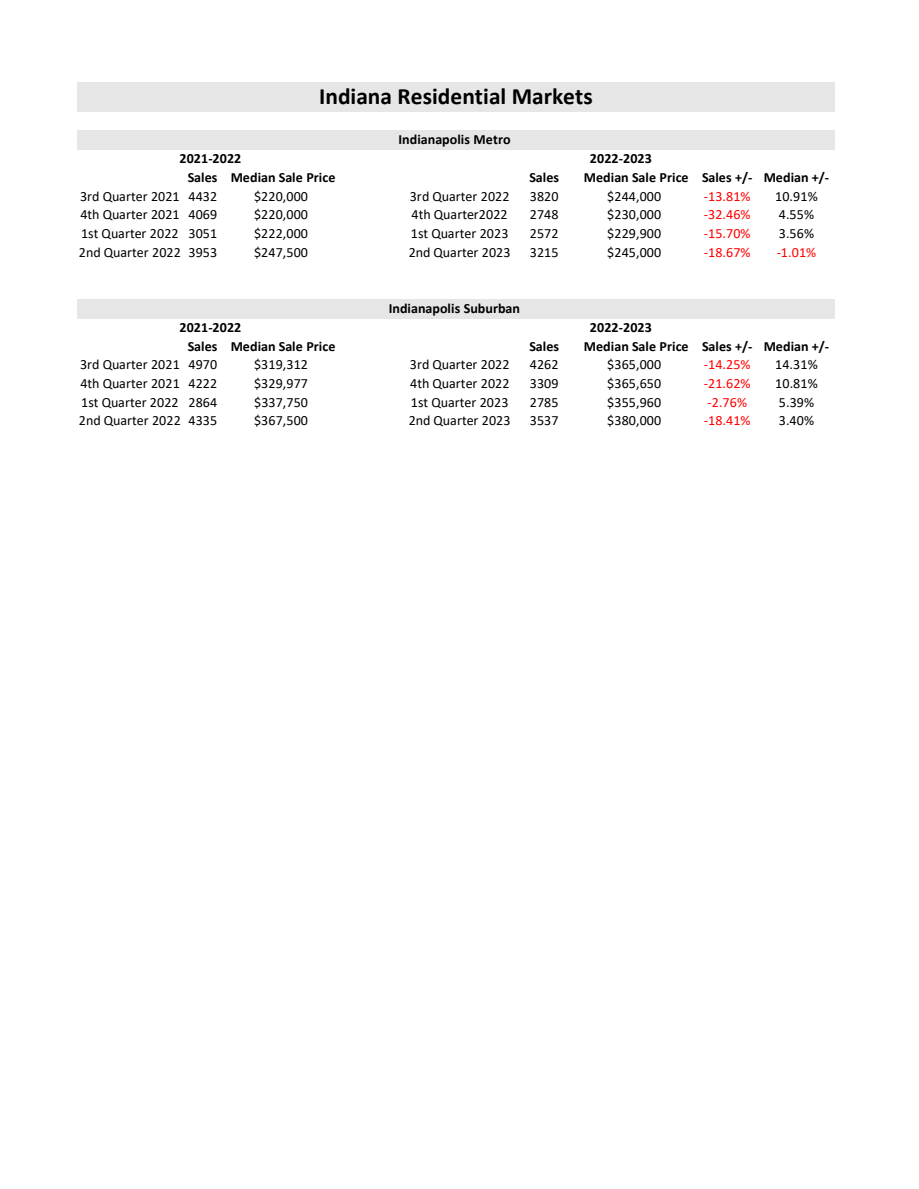
<style>
.page{position:relative;width:919px;height:1189px;background:#fff}
.page>*{position:absolute;margin:0;border:0;box-sizing:border-box;transform-origin:0 0}
.t1{font:700 23.4px "Calibri";color:#000}
.t2{font:14.1px "Calibri";letter-spacing:.005em;color:#000}
.t3{font:700 14.1px "Calibri";letter-spacing:.005em;color:#000}
.t4{font:14.1px "Calibri";letter-spacing:.005em;color:#f00}
</style>
<div class="page">
<div style="left:77px;top:82px;width:757px;height:30px;background:#e7e6e6"></div>
<div style="left:77px;top:130px;width:757px;height:19px;background:#e7e6e6"></div>
<div style="left:77px;top:299px;width:757px;height:19px;background:#e7e6e6"></div>
<h1 class="t1" style="left:319px;top:80px;width:275px">Indiana Residential Markets</h1>
<p class="t3" style="left:179px;top:148px;width:63px">2021-2022</p>
<p class="t3" style="left:398px;top:130px;width:113px">Indianapolis Metro</p>
<p class="t3" style="left:589px;top:148px;width:63px">2022-2023</p>
<p class="t3" style="left:188px;top:167px;width:149px">Sales Median Sale Price</p>
<p class="t3" style="left:529px;top:167px;width:31px">Sales</p>
<p class="t3" style="left:583px;top:167px;width:247px">Median Sale Price Sales +/- Median +/-</p>
<p class="t2" style="left:80px;top:186px;width:139px">3rd Quarter 2021 4432</p>
<p class="t2" style="left:254px;top:186px;width:55px">$220,000</p>
<p class="t2" style="left:409px;top:186px;width:101px">3rd Quarter 2022</p>
<p class="t2" style="left:529px;top:186px;width:30px">3820</p>
<p class="t2" style="left:607px;top:186px;width:55px">$244,000</p>
<p class="t4" style="left:703px;top:186px;width:48px">-13.81%</p>
<p class="t2" style="left:774px;top:186px;width:44px">10.91%</p>
<p class="t2" style="left:80px;top:205px;width:138px">4th Quarter 2021 4069</p>
<p class="t2" style="left:254px;top:205px;width:55px">$220,000</p>
<p class="t2" style="left:411px;top:205px;width:98px">4th Quarter2022</p>
<p class="t2" style="left:529px;top:205px;width:30px">2748</p>
<p class="t2" style="left:607px;top:205px;width:55px">$230,000</p>
<p class="t4" style="left:703px;top:205px;width:48px">-32.46%</p>
<p class="t2" style="left:778px;top:205px;width:37px">4.55%</p>
<p class="t2" style="left:81px;top:223px;width:138px">1st Quarter 2022 3051</p>
<p class="t2" style="left:254px;top:223px;width:55px">$222,000</p>
<p class="t2" style="left:410px;top:223px;width:99px">1st Quarter 2023</p>
<p class="t2" style="left:529px;top:223px;width:30px">2572</p>
<p class="t2" style="left:607px;top:223px;width:55px">$229,900</p>
<p class="t4" style="left:703px;top:223px;width:48px">-15.70%</p>
<p class="t2" style="left:778px;top:223px;width:37px">3.56%</p>
<p class="t2" style="left:79px;top:242px;width:140px">2nd Quarter 2022 3953</p>
<p class="t2" style="left:254px;top:242px;width:55px">$247,500</p>
<p class="t2" style="left:408px;top:242px;width:103px">2nd Quarter 2023</p>
<p class="t2" style="left:529px;top:242px;width:30px">3215</p>
<p class="t2" style="left:607px;top:242px;width:55px">$245,000</p>
<p class="t4" style="left:703px;top:242px;width:48px">-18.67%</p>
<p class="t4" style="left:776px;top:242px;width:41px">-1.01%</p>
<p class="t3" style="left:388px;top:298px;width:133px">Indianapolis Suburban</p>
<p class="t3" style="left:179px;top:317px;width:63px">2021-2022</p>
<p class="t3" style="left:589px;top:317px;width:63px">2022-2023</p>
<p class="t3" style="left:188px;top:336px;width:149px">Sales Median Sale Price</p>
<p class="t3" style="left:529px;top:336px;width:31px">Sales</p>
<p class="t3" style="left:583px;top:336px;width:247px">Median Sale Price Sales +/- Median +/-</p>
<p class="t2" style="left:80px;top:354px;width:139px">3rd Quarter 2021 4970</p>
<p class="t2" style="left:254px;top:354px;width:55px">$319,312</p>
<p class="t2" style="left:409px;top:354px;width:101px">3rd Quarter 2022</p>
<p class="t2" style="left:529px;top:354px;width:30px">4262</p>
<p class="t2" style="left:607px;top:354px;width:55px">$365,000</p>
<p class="t4" style="left:703px;top:354px;width:48px">-14.25%</p>
<p class="t2" style="left:774px;top:354px;width:44px">14.31%</p>
<p class="t2" style="left:80px;top:373px;width:138px">4th Quarter 2021 4222</p>
<p class="t2" style="left:254px;top:373px;width:55px">$329,977</p>
<p class="t2" style="left:410px;top:373px;width:101px">4th Quarter 2022</p>
<p class="t2" style="left:529px;top:373px;width:30px">3309</p>
<p class="t2" style="left:607px;top:373px;width:55px">$365,650</p>
<p class="t4" style="left:703px;top:373px;width:48px">-21.62%</p>
<p class="t2" style="left:774px;top:373px;width:44px">10.81%</p>
<p class="t2" style="left:81px;top:392px;width:138px">1st Quarter 2022 2864</p>
<p class="t2" style="left:254px;top:392px;width:55px">$337,750</p>
<p class="t2" style="left:410px;top:392px;width:99px">1st Quarter 2023</p>
<p class="t2" style="left:529px;top:392px;width:30px">2785</p>
<p class="t2" style="left:607px;top:392px;width:55px">$355,960</p>
<p class="t4" style="left:707px;top:392px;width:41px">-2.76%</p>
<p class="t2" style="left:778px;top:392px;width:37px">5.39%</p>
<p class="t2" style="left:79px;top:411px;width:140px">2nd Quarter 2022 4335</p>
<p class="t2" style="left:254px;top:411px;width:55px">$367,500</p>
<p class="t2" style="left:408px;top:411px;width:103px">2nd Quarter 2023</p>
<p class="t2" style="left:529px;top:411px;width:30px">3537</p>
<p class="t2" style="left:607px;top:411px;width:55px">$380,000</p>
<p class="t4" style="left:703px;top:411px;width:48px">-18.41%</p>
<p class="t2" style="left:778px;top:411px;width:37px">3.40%</p>
</div>
